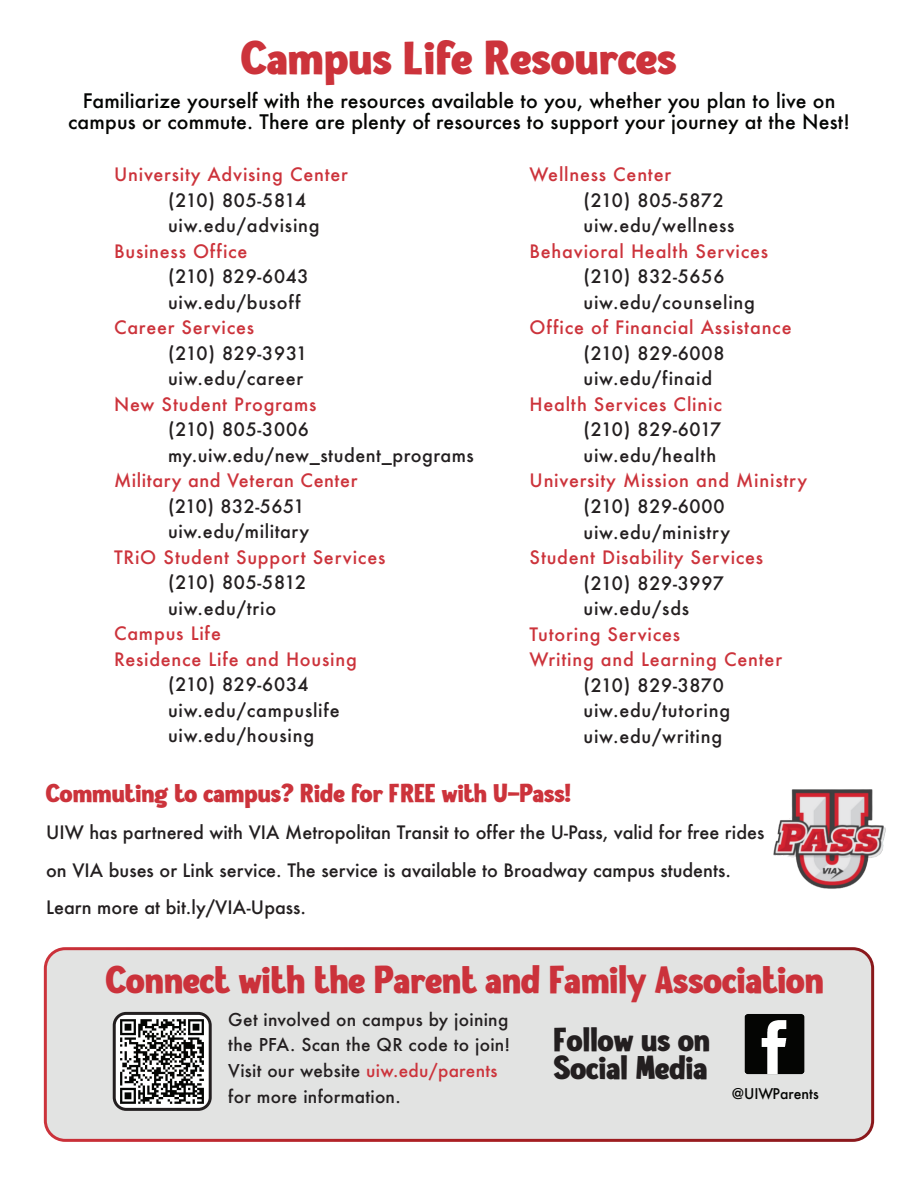
<style>
.page{position:relative;width:918px;height:1188px;background:#fff}
.page>*{position:absolute;margin:0;border:0;box-sizing:border-box;transform-origin:0 0}
.t1{font:33px "Hokuba Grabs";letter-spacing:.005em;color:#cc333b}
.t2{font:27px "Hokuba Grabs";color:#cb323b}
.t3{font:23.1px/27.6px "Hokuba Grabs";color:#231f20}
.t4{font:500 19.5px/21px "Futura";letter-spacing:.005em;color:#040503;text-align:center}
.t5{font:500 18px/25.5px "Futura";letter-spacing:.03em;color:#231f20}
.t6{font:500 18px/25.5px "Futura";letter-spacing:.04em;color:#cc333b}
.t7{font:500 18px/37.5px "Futura";color:#231f20}
.t8{font:18px "Hokuba Grabs";color:#cc333b}
.t9{font:500 17.25px/25.8px "Futura";letter-spacing:.015em;color:#231f20}
.t10{font:500 14.4px "Futura";color:#040503}
.s1{color:#cc333b}
</style>
<div class="page">
<img style="left:773px;top:789px;width:113px;height:189px">
<div style="left:45px;top:949px;width:828px;height:191px;background:#e2e3e2;border-radius:20px"></div>
<div style="left:44px;top:947px;width:830px;height:195px;border:3px solid #fff;border-radius:20px"></div>
<img style="left:744px;top:1014px;width:61px;height:61px">
<img style="left:115px;top:1014px;width:93px;height:93px">
<div style="left:113px;top:1012px;width:99px;height:99px;border:3px solid #231f20;border-radius:12px"></div>
<h1 class="t1" style="left:242px;top:39px;width:436px">Campus Life Resources</h1>
<p class="t4" style="left:68px;top:90px;width:783px">Familiarize yourself with the resources available to you, whether you plan to live on campus or commute. There are plenty of resources to support your journey at the Nest!</p>
<p class="t6" style="left:114px;top:162px;width:235px">University Advising Center</p>
<p class="t5" style="left:168px;top:187px;width:153px">(210) 805-5814 uiw.edu/advising</p>
<p class="t6" style="left:114px;top:238px;width:135px">Business Office</p>
<p class="t5" style="left:168px;top:264px;width:142px">(210) 829-6043 uiw.edu/busoff</p>
<p class="t6" style="left:114px;top:315px;width:142px">Career Services</p>
<p class="t5" style="left:168px;top:340px;width:141px">(210) 829-3931 uiw.edu/career</p>
<p class="t6" style="left:114px;top:391px;width:204px">New Student Programs</p>
<p class="t5" style="left:168px;top:417px;width:307px">(210) 805-3006 my.uiw.edu/new_student_programs</p>
<p class="t6" style="left:114px;top:468px;width:245px">Military and Veteran Center</p>
<p class="t5" style="left:168px;top:493px;width:143px">(210) 832-5651 uiw.edu/military</p>
<p class="t6" style="left:114px;top:544px;width:273px">TRiO Student Support Services</p>
<p class="t5" style="left:168px;top:570px;width:140px">(210) 805-5812 uiw.edu/trio</p>
<p class="t6" style="left:114px;top:621px;width:244px">Campus Life<br>Residence Life and Housing</p>
<p class="t5" style="left:168px;top:672px;width:173px">(210) 829-6034 uiw.edu/campuslife uiw.edu/housing</p>
<p class="t6" style="left:530px;top:162px;width:143px">Wellness Center</p>
<p class="t5" style="left:584px;top:187px;width:153px">(210) 805-5872 uiw.edu/wellness</p>
<p class="t6" style="left:530px;top:238px;width:240px">Behavioral Health Services</p>
<p class="t5" style="left:584px;top:264px;width:173px">(210) 832-5656 uiw.edu/counseling</p>
<p class="t6" style="left:530px;top:315px;width:264px">Office of Financial Assistance</p>
<p class="t5" style="left:584px;top:340px;width:142px">(210) 829-6008 uiw.edu/finaid</p>
<p class="t6" style="left:530px;top:391px;width:194px">Health Services Clinic</p>
<p class="t5" style="left:584px;top:417px;width:139px">(210) 829-6017 uiw.edu/health</p>
<p class="t6" style="left:530px;top:468px;width:279px">University Mission and Ministry</p>
<p class="t5" style="left:584px;top:493px;width:148px">(210) 829-6000 uiw.edu/ministry</p>
<p class="t6" style="left:530px;top:544px;width:235px">Student Disability Services</p>
<p class="t5" style="left:584px;top:570px;width:142px">(210) 829-3997 uiw.edu/sds</p>
<p class="t6" style="left:530px;top:621px;width:254px">Tutoring Services<br>Writing and Learning Center</p>
<p class="t5" style="left:584px;top:672px;width:148px">(210) 829-3870 uiw.edu/tutoring uiw.edu/writing</p>
<p class="t8" style="left:46px;top:783px;width:526px">Commuting to campus? Ride for FREE with U-Pass!</p>
<p class="t7" style="left:46px;top:813px;width:720px">UIW has partnered with VIA Metropolitan Transit to offer the U-Pass, valid for free rides on VIA buses or Link service. The service is available to Broadway campus students.<br>Learn more at bit.ly/VIA-Upass.</p>
<h2 class="t2" style="left:106px;top:965px;width:719px">Connect with the Parent and Family Association</h2>
<p class="t9" style="left:228px;top:1006px;width:284px">Get involved on campus by joining the PFA. Scan the QR code to join!<br>Visit our website <span class="s1">uiw.edu/parents </span>for more information.</p>
<p class="t3" style="left:554px;top:1030px;width:158px">Follow us on<br>Social Media</p>
<p class="t10" style="left:732px;top:1084px;width:88px">@UIWParents</p>
</div>
